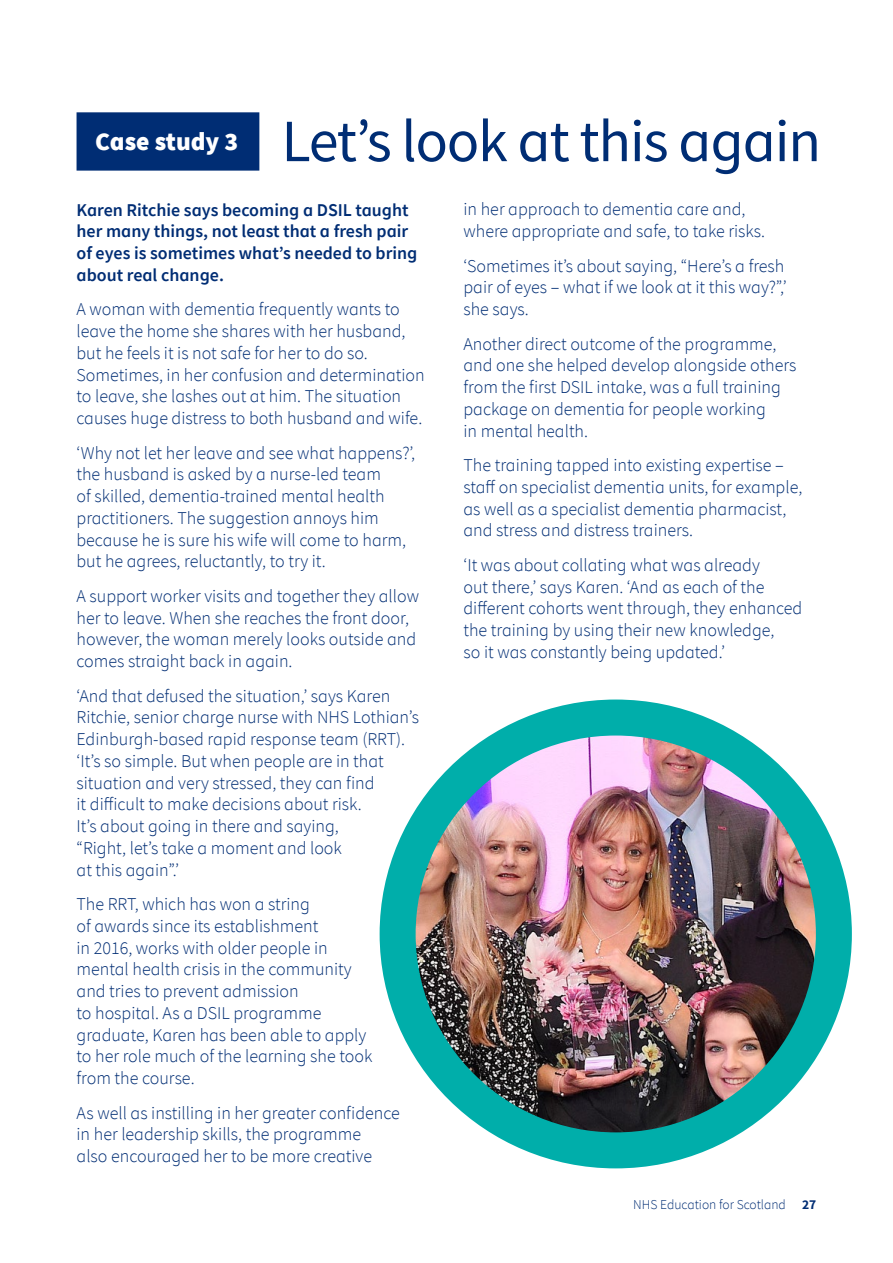
<style>
.page{position:relative;width:893px;height:1263px;background:#fff}
.page>*{position:absolute;margin:0;border:0;box-sizing:border-box;transform-origin:0 0}
.t1{font:60px "Source Sans Pro";letter-spacing:-.02em;color:#002d74}
.t2{font:900 25.5px "Source Sans Pro";color:#fff}
.t3{font:300 18px/21.8px "Source Sans Pro";color:#002d74}
.t4{font:600 18px/21.8px "Source Sans Pro";color:#002d74}
.t5{font:300 13.5px "Source Sans Pro";color:#002d74}
.s1{font-weight:700}
</style>
<div class="page">
<img style="left:398px;top:718px;width:436px;height:432px">
<div style="left:380px;top:699px;width:472px;height:469px;border:36px solid #00aeaa;border-radius:50%"></div>
<div style="left:77px;top:113px;width:182px;height:57px;background:#002d74"></div>
<div style="left:77px;top:112px;width:182px;height:59px;border:2px solid #002d74"></div>
<h2 class="t2" style="left:95px;top:124px;width:145px">Case study 3</h2>
<h1 class="t1" style="left:281px;top:103px;width:541px">Let’s look at this again</h1>
<p class="t4" style="left:77px;top:199px;width:342px">Karen Ritchie says becoming a DSIL taught her many things, not least that a fresh pair of eyes is sometimes what’s needed to bring about real change.</p>
<p class="t3" style="left:77px;top:299px;width:350px">A woman with dementia frequently wants to leave the home she shares with her husband, but he feels it is not safe for her to do so.<br>Sometimes, in her confusion and determination to leave, she lashes out at him. The situation causes huge distress to both husband and wife.</p>
<p class="t3" style="left:77px;top:442px;width:340px">‘Why not let her leave and see what happens?’, the husband is asked by a nurse-led team<br>of skilled, dementia-trained mental health practitioners. The suggestion annoys him because he is sure his wife will come to harm, but he agrees, reluctantly, to try it.</p>
<p class="t3" style="left:77px;top:585px;width:344px">A support worker visits and together they allow her to leave. When she reaches the front door, however, the woman merely looks outside and comes straight back in again.</p>
<p class="t3" style="left:77px;top:685px;width:344px">‘And that defused the situation,’ says Karen Ritchie, senior charge nurse with NHS Lothian’s Edinburgh-based rapid response team (RRT). ‘It’s so simple. But when people are in that situation and very stressed, they can find<br>it difficult to make decisions about risk.<br>It’s about going in there and saying,<br>“Right, let’s take a moment and look<br>at this again”.’</p>
<p class="t3" style="left:77px;top:893px;width:297px">The RRT, which has won a string<br>of awards since its establishment<br>in 2016, works with older people in mental health crisis in the community and tries to prevent admission<br>to hospital. As a DSIL programme graduate, Karen has been able to apply to her role much of the learning she took from the course.</p>
<p class="t3" style="left:77px;top:1102px;width:325px">As well as instilling in her greater confidence in her leadership skills, the programme<br>also encouraged her to be more creative</p>
<p class="t3" style="left:463px;top:199px;width:303px">in her approach to dementia care and, where appropriate and safe, to take risks.</p>
<p class="t3" style="left:463px;top:255px;width:325px">‘Sometimes it’s about saying, “Here’s a fresh pair of eyes – what if we look at it this way?”,’ she says.</p>
<p class="t3" style="left:463px;top:333px;width:334px">Another direct outcome of the programme, and one she helped develop alongside others from the first DSIL intake, was a full training package on dementia for people working<br>in mental health.</p>
<p class="t3" style="left:463px;top:454px;width:340px">The training tapped into existing expertise – staff on specialist dementia units, for example, as well as a specialist dementia pharmacist, and stress and distress trainers.</p>
<p class="t3" style="left:463px;top:554px;width:340px">‘It was about collating what was already<br>out there,’ says Karen. ‘And as each of the different cohorts went through, they enhanced the training by using their new knowledge,<br>so it was constantly being updated.’</p>
<p class="t5" style="left:633px;top:1196px;width:185px">NHS Education for Scotland <span class="s1">27</span></p>
</div>
